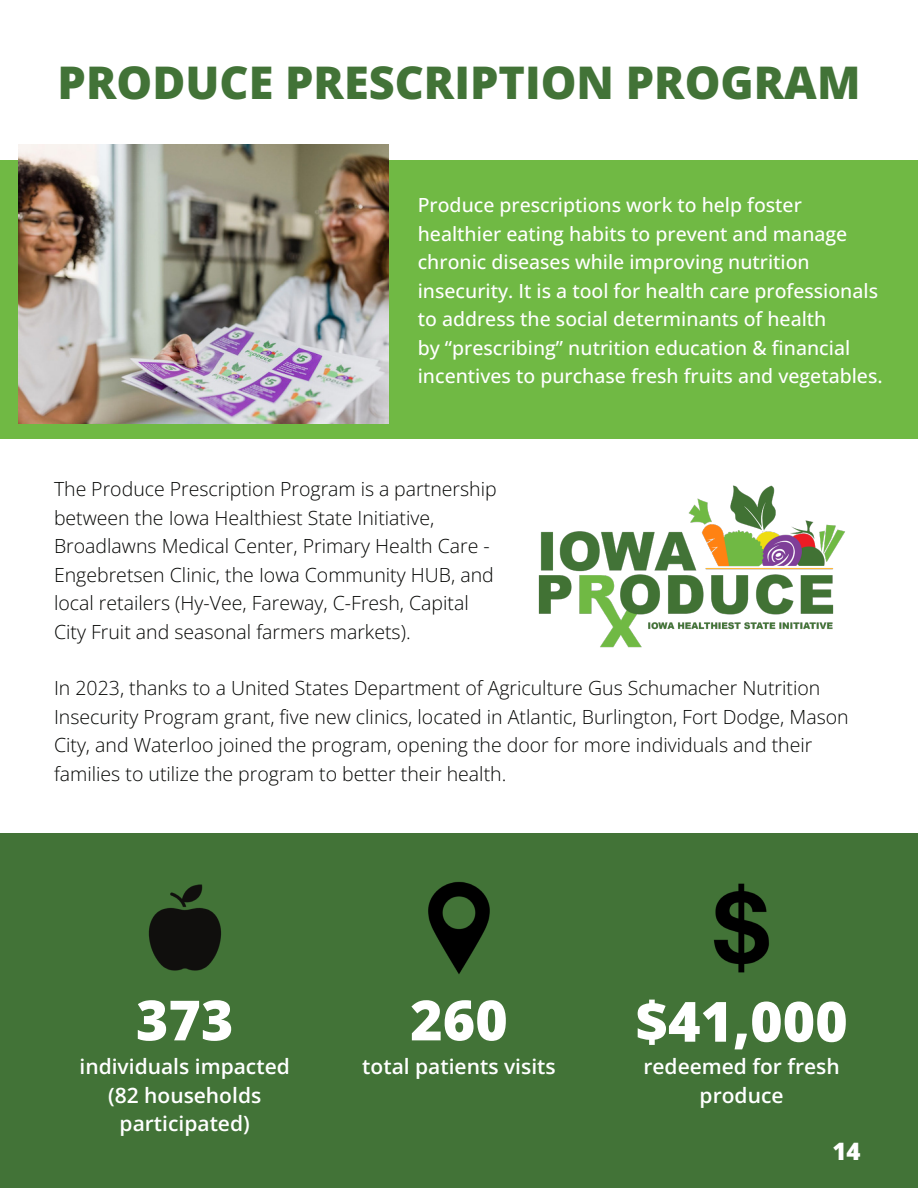
<style>
.page{position:relative;width:918px;height:1188px;background:#fff}
.page>*{position:absolute;margin:0;border:0;box-sizing:border-box;transform-origin:0 0}
.t1{font:800 55.5px "Open Sans";color:#fff}
.t2{font:800 45px "Open Sans";color:#427337}
.t3{font:800 24px "Open Sans";color:#fff}
.t4{font:600 21px/28.5px "Open Sans";color:#fff;text-align:center}
.t5{font:300 19.5px/28.5px "Open Sans";color:#040503}
.t6{font:500 19.5px/28.5px "Open Sans";color:#fff}
</style>
<div class="page">
<div style="left:0;top:160px;width:918px;height:278px;background:#70b944"></div>
<img style="left:538px;top:485px;width:307px;height:163px">
<div style="left:0;top:834px;width:918px;height:354px;background:#427337"></div>
<img style="left:148px;top:884px;width:73px;height:87px">
<img style="left:714px;top:883px;width:55px;height:90px">
<img style="left:428px;top:882px;width:62px;height:92px">
<img style="left:18px;top:145px;width:371px;height:278px">
<p class="t2" style="left:58px;top:48px;width:804px">PRODUCE PRESCRIPTION PROGRAM</p>
<p class="t6" style="left:418px;top:190px;width:466px">Produce prescriptions work to help foster healthier eating habits to prevent and manage chronic diseases while improving nutrition insecurity. It is a tool for health care professionals to address the social determinants of health<br>by “prescribing” nutrition education &amp; financial incentives to purchase fresh fruits and vegetables.</p>
<p class="t5" style="left:54px;top:474px;width:444px">The Produce Prescription Program is a partnership between the Iowa Healthiest State Initiative, Broadlawns Medical Center, Primary Health Care - Engebretsen Clinic, the Iowa Community HUB, and local retailers (Hy-Vee, Fareway, C-Fresh, Capital City Fruit and seasonal farmers markets).</p>
<p class="t5" style="left:54px;top:673px;width:796px">In 2023, thanks to a United States Department of Agriculture Gus Schumacher Nutrition Insecurity Program grant, five new clinics, located in Atlantic, Burlington, Fort Dodge, Mason City, and Waterloo joined the program, opening the door for more individuals and their families to utilize the program to better their health.</p>
<p class="t1" style="left:136px;top:978px;width:99px">373</p>
<p class="t4" style="left:79px;top:1052px;width:212px">individuals impacted (82 households participated)</p>
<p class="t1" style="left:410px;top:978px;width:99px">260</p>
<p class="t1" style="left:635px;top:979px;width:214px">$41,000</p>
<p class="t4" style="left:362px;top:1052px;width:195px">total patients visits</p>
<p class="t4" style="left:643px;top:1052px;width:198px">redeemed for fresh produce</p>
<p class="t3" style="left:832px;top:1133px;width:30px">14</p>
</div>
